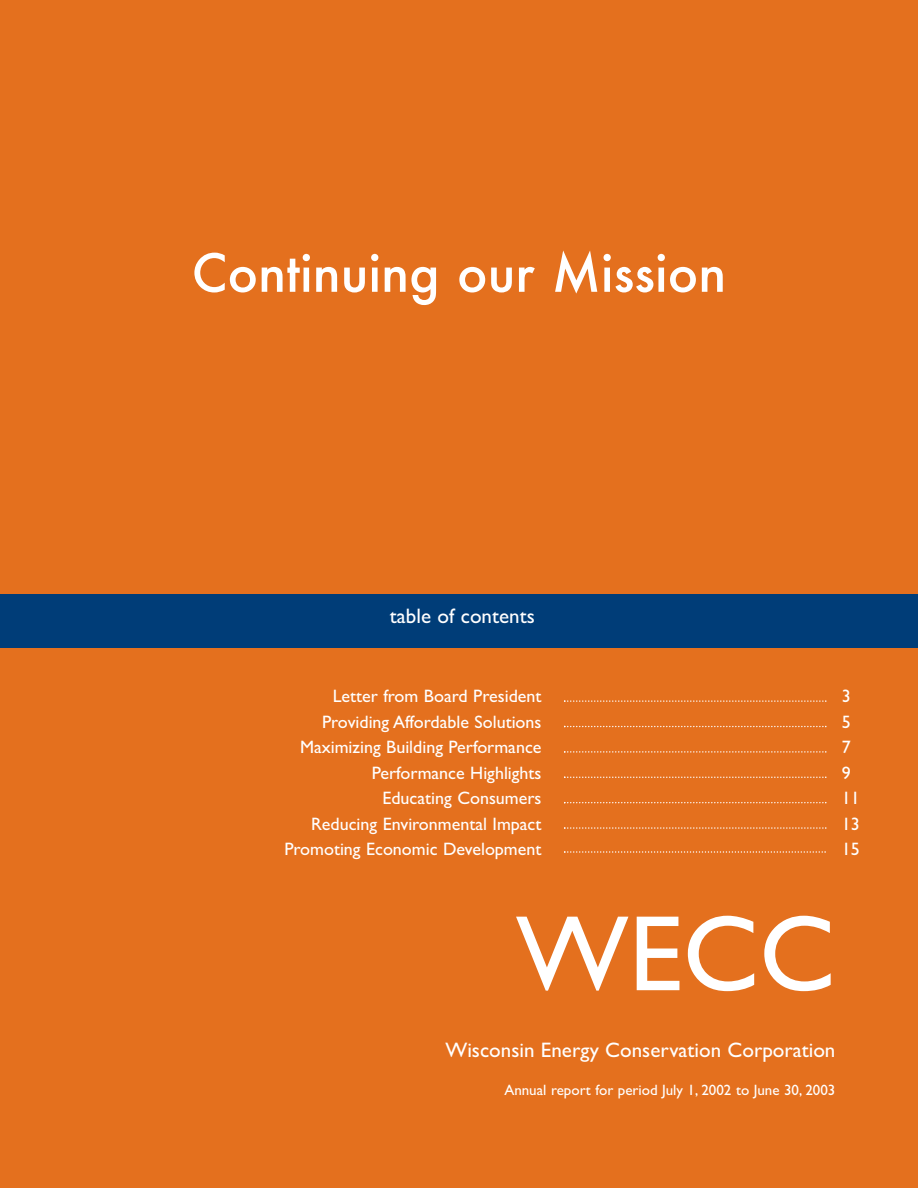
<style>
.page{position:relative;width:918px;height:1188px;background:#e4701e}
.page>*{position:absolute;margin:0;border:0;box-sizing:border-box;transform-origin:0 0}
.t1{font:108px "Gill Sans";color:#fff}
.t2{font:500 51px "Futura";color:#fff}
.t3{font:21px "Gill Sans";color:#fff}
.t4{font:18px "Gill Sans";color:#fff}
.t5{font:15px "Gill Sans";color:#fff}
</style>
<div class="page">
<div style="left:0;top:594px;width:918px;height:54px;background:#003d78"></div>
<svg style="left:564px;top:700px;width:263px;height:2px"></svg>
<svg style="left:564px;top:726px;width:263px;height:1px"></svg>
<svg style="left:564px;top:751px;width:263px;height:2px"></svg>
<svg style="left:564px;top:777px;width:263px;height:1px"></svg>
<svg style="left:564px;top:802px;width:263px;height:1px"></svg>
<svg style="left:564px;top:827px;width:263px;height:2px"></svg>
<svg style="left:564px;top:851px;width:262px;height:2px"></svg>
<h2 class="t2" style="left:192px;top:244px;width:536px">Continuing our Mission</h2>
<p class="t3" style="left:390px;top:603px;width:146px">table of contents</p>
<p class="t4" style="left:333px;top:686px;width:210px">Letter from Board President</p>
<p class="t4" style="left:842px;top:686px;width:10px">3</p>
<p class="t4" style="left:322px;top:711px;width:221px">Providing Affordable Solutions</p>
<p class="t4" style="left:842px;top:711px;width:10px">5</p>
<p class="t4" style="left:300px;top:737px;width:243px">Maximizing Building Performance</p>
<p class="t4" style="left:842px;top:737px;width:10px">7</p>
<p class="t4" style="left:372px;top:762px;width:171px">Performance Highlights</p>
<p class="t4" style="left:842px;top:762px;width:10px">9</p>
<p class="t4" style="left:382px;top:788px;width:161px">Educating Consumers</p>
<p class="t4" style="left:842px;top:788px;width:19px">11</p>
<p class="t4" style="left:311px;top:813px;width:232px">Reducing Environmental Impact</p>
<p class="t4" style="left:842px;top:813px;width:19px">13</p>
<p class="t4" style="left:284px;top:839px;width:259px">Promoting Economic Development</p>
<p class="t4" style="left:842px;top:839px;width:19px">15</p>
<h1 class="t1" style="left:516px;top:890px;width:321px">WECC</h1>
<p class="t3" style="left:445px;top:1037px;width:391px">Wisconsin Energy Conservation Corporation</p>
<p class="t5" style="left:504px;top:1081px;width:333px">Annual report for period July 1, 2002 to June 30, 2003</p>
</div>
